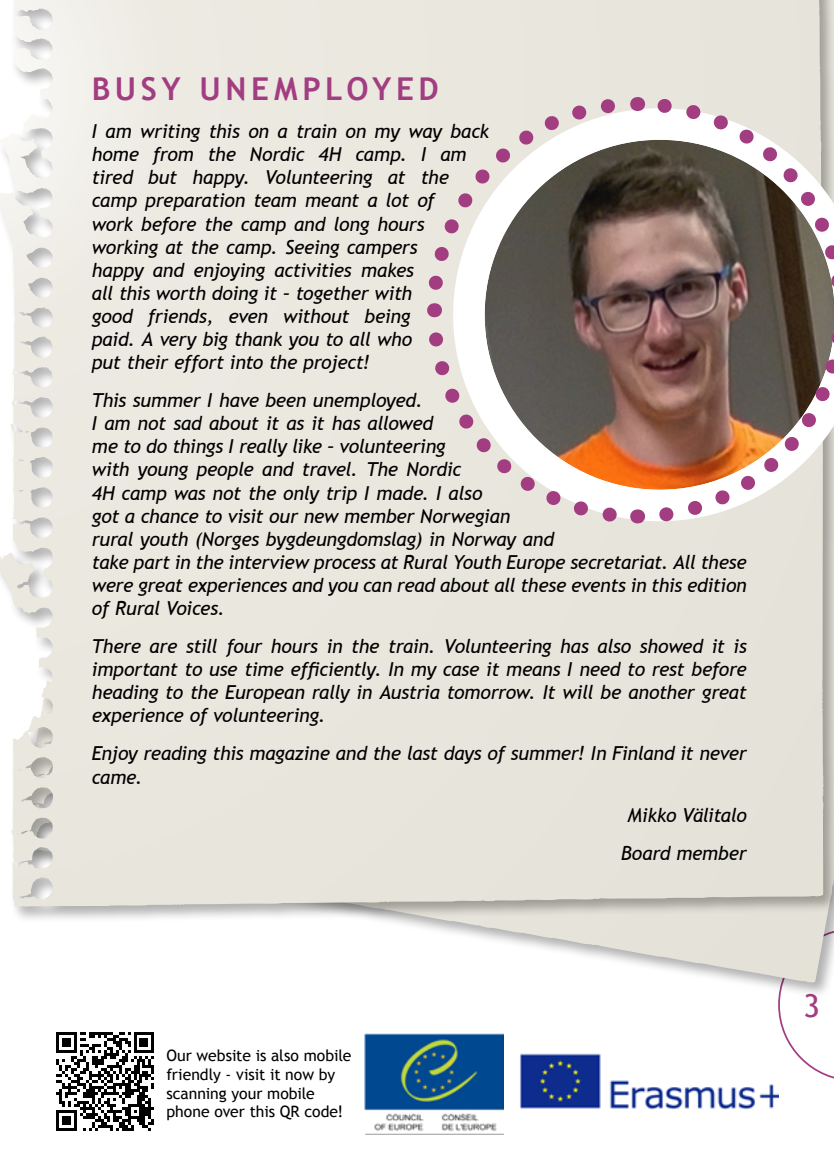
<style>
.page{position:relative;width:834px;height:1171px;background:#fff}
.page>*{position:absolute;margin:0;border:0;box-sizing:border-box;transform-origin:0 0}
.t1{font:700 31.5px "Trebuchet MS";letter-spacing:.14em;color:#a23d81}
.t2{font:31.5px "Trebuchet MS";color:#a23d81}
.t3{font:italic 19.25px/23.1px "Trebuchet MS";letter-spacing:-.015em;color:#000}
.t4{font:15.75px/18.9px "Trebuchet MS";letter-spacing:-.005em;color:#000}
</style>
<div class="page">
<svg style="left:778px;top:999px;width:55px;height:80px"></svg>
<img style="left:520px;top:1053px;width:258px;height:57px">
<div style="left:15px;top:0;width:818px;height:999px;background:#000;opacity:.31"></div>
<div style="left:0;top:0;width:833px;height:923px;background:#000;opacity:.31"></div>
<svg style="left:12px;top:0;width:42px;height:119px"></svg>
<svg style="left:56px;top:1032px;width:98px;height:98px"></svg>
<svg style="left:453px;top:108px;width:380px;height:413px"></svg>
<img style="left:650px;top:310px;width:183px;height:220px">
<svg style="left:636px;top:90px;width:197px;height:207px"></svg>
<svg style="left:419px;top:90px;width:204px;height:220px"></svg>
<svg style="left:420px;top:323px;width:217px;height:208px"></svg>
<svg style="left:833px;top:303px;width:1px;height:14px"></svg>
<svg style="left:637px;top:97px;width:1px;height:14px"></svg>
<svg style="left:434px;top:303px;width:1px;height:14px"></svg>
<svg style="left:637px;top:509px;width:1px;height:14px"></svg>
<img style="left:365px;top:1033px;width:139px;height:101px">
<h1 class="t1" style="left:92px;top:69px;width:348px">BUSY UNEMPLOYED</h1>
<p class="t3" style="left:92px;top:120px;width:399px">I am writing this on a train on my way back home from the Nordic 4H camp. I am tired but happy. Volunteering at the camp preparation team meant a lot of<br>work before the camp and long hours working at the camp. Seeing campers<br>happy and enjoying activities makes<br>all this worth doing it – together with<br>good friends, even without being<br>paid. A very big thank you to all who<br>put their effort into the project!</p>
<p class="t3" style="left:92px;top:389px;width:656px">This summer I have been unemployed.<br>I am not sad about it as it has allowed<br>me to do things I really like – volunteering<br>with young people and travel. The Nordic<br>4H camp was not the only trip I made. I also<br>got a chance to visit our new member Norwegian<br>rural youth (Norges bygdeungdomslag) in Norway and<br>take part in the interview process at Rural Youth Europe secretariat. All these were great experiences and you can read about all these events in this edition of Rural Voices.</p>
<p class="t3" style="left:92px;top:635px;width:656px;text-align:justify">There are still four hours in the train. Volunteering has also showed it is important to use time efficiently. In my case it means I need to rest before heading to the European rally in Austria tomorrow. It will be another great experience of volunteering.</p>
<p class="t3" style="left:92px;top:742px;width:656px">Enjoy reading this magazine and the last days of summer! In Finland it never came.</p>
<p class="t3" style="left:620px;top:796px;width:127px;line-height:38px;text-align:center">Mikko Välitalo<br>Board member</p>
<p class="t4" style="left:166px;top:1046px;width:186px">Our website is also mobile friendly - visit it now by scanning your mobile phone over this QR code!</p>
<h1 class="t2" style="left:803px;top:987px;width:18px">3</h1>
</div>
